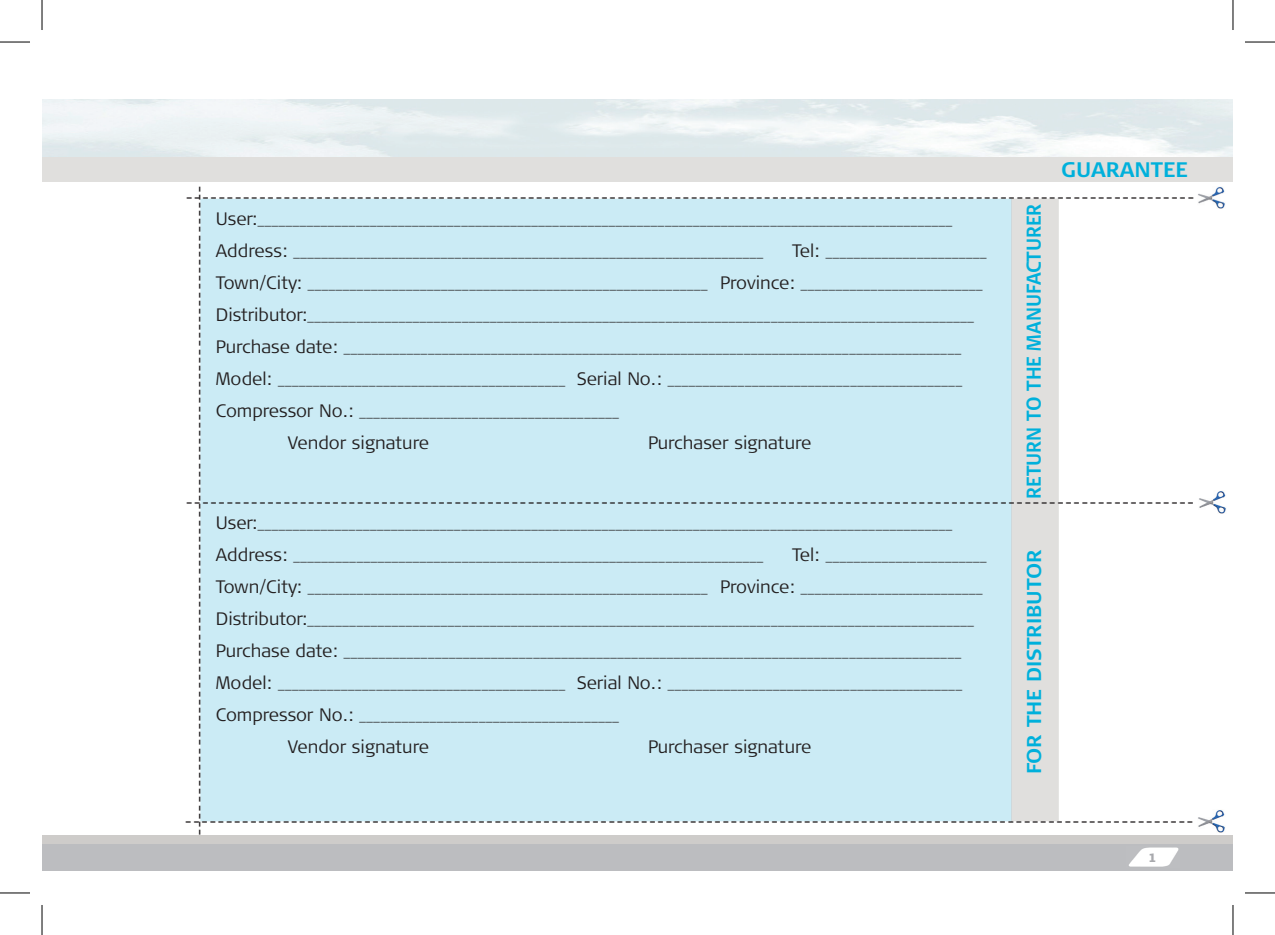
<style>
.page{position:relative;width:1275px;height:935px;background:#fff}
.page>*{position:absolute;margin:0;border:0;box-sizing:border-box;transform-origin:0 0}
.t1{font:700 21px "Signa Column";color:#00b0db}
.t2{font:300 20px "Signa Column";color:#231f20}
.t3{font:700 20px "Signa Column";color:#00b0db;scale:.9 1}
.t4{font:700 20px "Signa Column";color:#00b0db}
.t5{font:300 18px/32px "Signa Column";color:#231f20}
.t6{font:900 12px "Signa Column";color:#a8a9ad}
</style>
<div class="page">
<div style="left:42px;top:843px;width:1191px;height:27px;background:#bcbdc0"></div>
<div style="left:42px;top:834px;width:1191px;height:9px;background:#ceccca"></div>
<img style="left:1128px;top:847px;width:51px;height:20px">
<div style="left:42px;top:100px;width:1191px;height:82px;background:#e0dfdd"></div>
<img style="left:42px;top:100px;width:1191px;height:56px">
<div style="left:200px;top:199px;width:811px;height:622px;background:#cbebf5"></div>
<div style="left:1011px;top:199px;width:47px;height:622px;background:#e0dfdd"></div>
<img style="left:1198px;top:187px;width:27px;height:22px">
<img style="left:1199px;top:491px;width:27px;height:22px">
<img style="left:1198px;top:810px;width:27px;height:22px">
<hr style="left:0;top:42px;width:30px;height:1px;background:#000">
<hr style="left:1245px;top:42px;width:30px;height:1px;background:#000">
<hr style="left:0;top:892px;width:30px;height:1px;background:#000">
<hr style="left:1245px;top:892px;width:30px;height:1px;background:#000">
<hr style="left:42px;top:0;width:1px;height:30px;background:#000">
<hr style="left:42px;top:904px;width:1px;height:30px;background:#000">
<hr style="left:1232px;top:0;width:1px;height:30px;background:#000">
<hr style="left:1232px;top:904px;width:1px;height:30px;background:#000">
<p class="t1" style="left:1061px;top:157px;width:128px">GUARANTEE</p>
<p class="t2" style="left:188px;top:835px;width:653px;rotate:-90deg">--------------------------------------------------------------------------------</p>
<p class="t2" style="left:185px;top:186px;width:1011px">----------------------------------------------------------------------------------------------------------------------------</p>
<p class="t3" style="left:1022px;top:499px;width:330px;rotate:-90deg">RETURN TO THE MANUFACTURER</p>
<p class="t5" style="left:216px;top:202px;width:738px">User:___________________________________________________________________________________________________<br>Address: ___________________________________________________________________</p>
<p class="t5" style="left:792px;top:234px;width:196px">Tel: _______________________</p>
<p class="t5" style="left:216px;top:266px;width:768px">Town/City: _________________________________________________________ Province: __________________________</p>
<p class="t5" style="left:216px;top:298px;width:760px">Distributor:_______________________________________________________________________________________________</p>
<p class="t5" style="left:216px;top:330px;width:747px">Purchase date: ________________________________________________________________________________________</p>
<p class="t5" style="left:216px;top:362px;width:748px">Model: _________________________________________ Serial No.: __________________________________________</p>
<p class="t5" style="left:216px;top:394px;width:405px">Compressor No.: _____________________________________</p>
<p class="t5" style="left:288px;top:426px;width:142px">Vendor signature</p>
<p class="t5" style="left:648px;top:426px;width:165px">Purchaser signature</p>
<p class="t2" style="left:185px;top:490px;width:1011px">----------------------------------------------------------------------------------------------------------------------------</p>
<p class="t5" style="left:216px;top:506px;width:738px">User:___________________________________________________________________________________________________<br>Address: ___________________________________________________________________</p>
<p class="t5" style="left:792px;top:538px;width:196px">Tel: _______________________</p>
<p class="t5" style="left:216px;top:570px;width:768px">Town/City: _________________________________________________________ Province: __________________________</p>
<p class="t5" style="left:216px;top:602px;width:760px">Distributor:_______________________________________________________________________________________________</p>
<p class="t5" style="left:216px;top:634px;width:747px">Purchase date: ________________________________________________________________________________________</p>
<p class="t5" style="left:216px;top:666px;width:748px">Model: _________________________________________ Serial No.: __________________________________________</p>
<p class="t5" style="left:216px;top:698px;width:405px">Compressor No.: _____________________________________</p>
<p class="t5" style="left:288px;top:730px;width:142px">Vendor signature</p>
<p class="t5" style="left:648px;top:730px;width:165px">Purchaser signature</p>
<p class="t4" style="left:1022px;top:774px;width:226px;rotate:-90deg">FOR THE DISTRIBUTOR</p>
<p class="t2" style="left:185px;top:809px;width:1011px">----------------------------------------------------------------------------------------------------------------------------</p>
<p class="t6" style="left:1148px;top:850px;width:10px">1</p>
</div>
